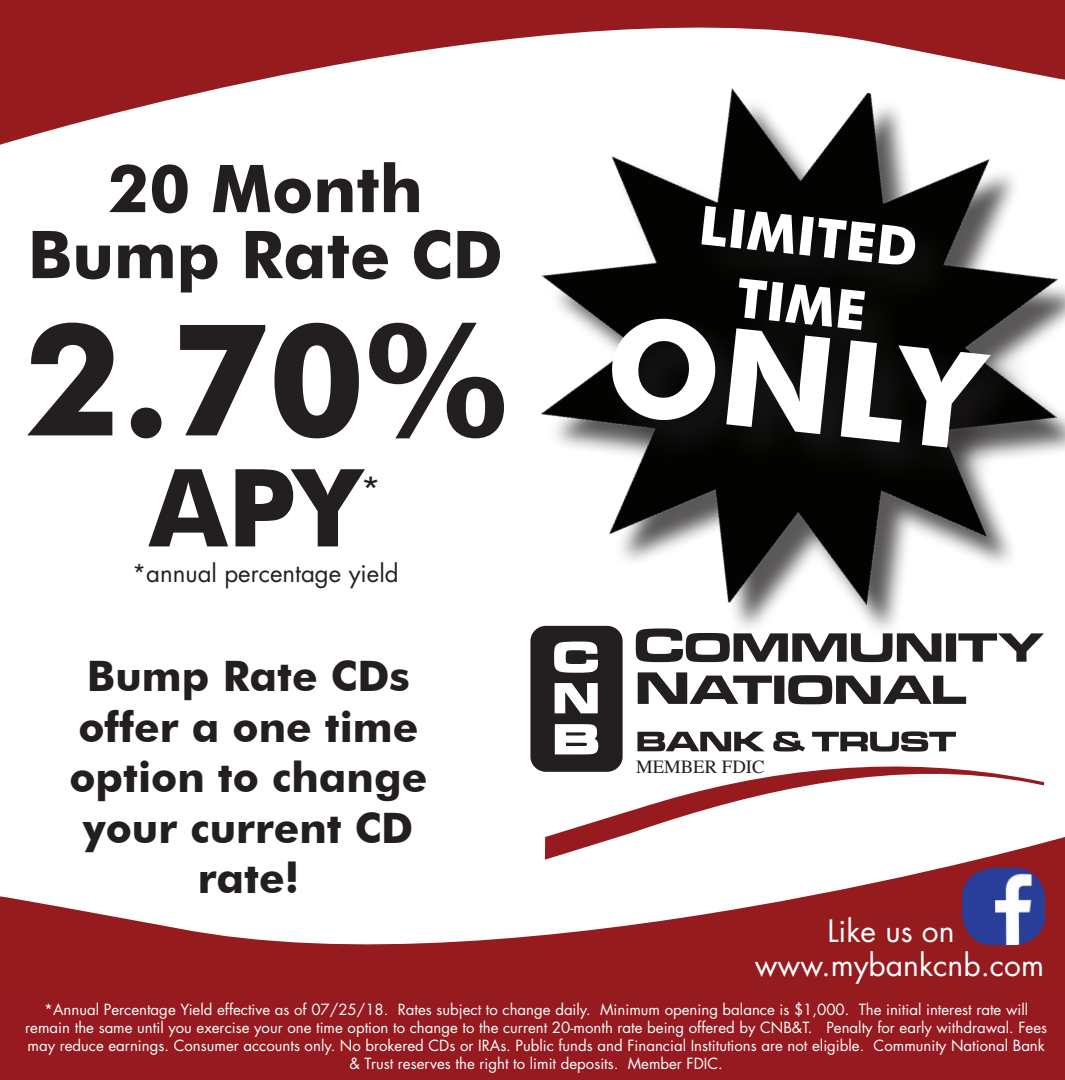
<style>
.page{position:relative;width:1065px;height:1080px;background:#fff}
.page>*{position:absolute;margin:0;border:0;box-sizing:border-box;transform-origin:0 0}
.t1{font:700 156px "Futura BT";color:#231f20}
.t2{font:700 135px "Futura BT";color:#fff}
.t3{font:700 108px "Futura BT";color:#231f20}
.t4{font:700 66px/66px "Futura BT";color:#231f20;text-align:center}
.t5{font:700 54px/68.4px "Futura BT";color:#fff;text-align:center}
.t6{font:700 42px/50.4px "Futura BT";color:#231f20;text-align:center}
.t7{font:32.4px "Futura Std";color:#231f20;scale:1.11 1}
.t8{font:30px "Futura Std";color:#fff}
.t9{font:24px "Futura Std";color:#231f20}
.t10{font:18.9px "Times";color:#231f20}
.t11{font:15px/18px "Futura Std";color:#fff;text-align:center}
</style>
<div class="page">
<img style="left:530px;top:168px;width:535px;height:506px">
<svg style="left:0;top:0;width:1065px;height:168px"></svg>
<svg style="left:0;top:837px;width:1065px;height:165px;fill:#961b1e"></svg>
<img style="left:962px;top:868px;width:83px;height:77px">
<svg style="left:637px;top:731px;width:319px;height:21px"></svg>
<svg style="left:636px;top:628px;width:408px;height:76px"></svg>
<svg style="left:545px;top:760px;width:499px;height:100px"></svg>
<div style="left:531px;top:626px;width:92px;height:146px;background:#231f20;border-radius:15px"></div>
<svg style="left:554px;top:641px;width:45px;height:114px"></svg>
<div style="left:0;top:1002px;width:1065px;height:78px;background:#961a20"></div>
<div style="left:602px;top:197px;width:433px;height:298px;background:#231f20;opacity:.75"></div>
<h3 class="t4" style="left:28px;top:155px;width:477px">20 Month<br>Bump Rate CD</h3>
<h1 class="t1" style="left:24px;top:285px;width:484px">2.70%</h1>
<h3 class="t3" style="left:149px;top:442px;width:212px">APY</h3>
<h3 class="t7" style="left:360px;top:469px;width:21px">*</h3>
<h3 class="t9" style="left:132px;top:558px;width:268px">*annual percentage yield</h3>
<h3 class="t6" style="left:69px;top:651px;width:360px">Bump Rate CDs offer a one time option to change your current CD rate!</h3>
<h3 class="t5" style="left:703px;top:190px;width:221px;rotate:6deg">LIMITED<br>TIME</h3>
<h2 class="t2" style="left:615px;top:282px;width:377px;rotate:6deg">ONLY</h2>
<p class="t10" style="left:636px;top:749px;width:130px">MEMBER FDIC</p>
<h3 class="t8" style="left:827px;top:911px;width:129px">Like us on</h3>
<h3 class="t8" style="left:755px;top:946px;width:291px">www.mybankcnb.com</h3>
<p class="t11" style="left:25px;top:1000px;width:1023px">*Annual Percentage Yield effective as of 07/25/18. Rates subject to change daily. Minimum opening balance is $1,000. The initial interest rate will remain the same until you exercise your one time option to change to the current 20-month rate being offered by CNB&amp;T. Penalty for early withdrawal. Fees may reduce earnings. Consumer accounts only. No brokered CDs or IRAs. Public funds and Financial Institutions are not eligible. Community National Bank &amp; Trust reserves the right to limit deposits. Member FDIC.</p>
</div>
